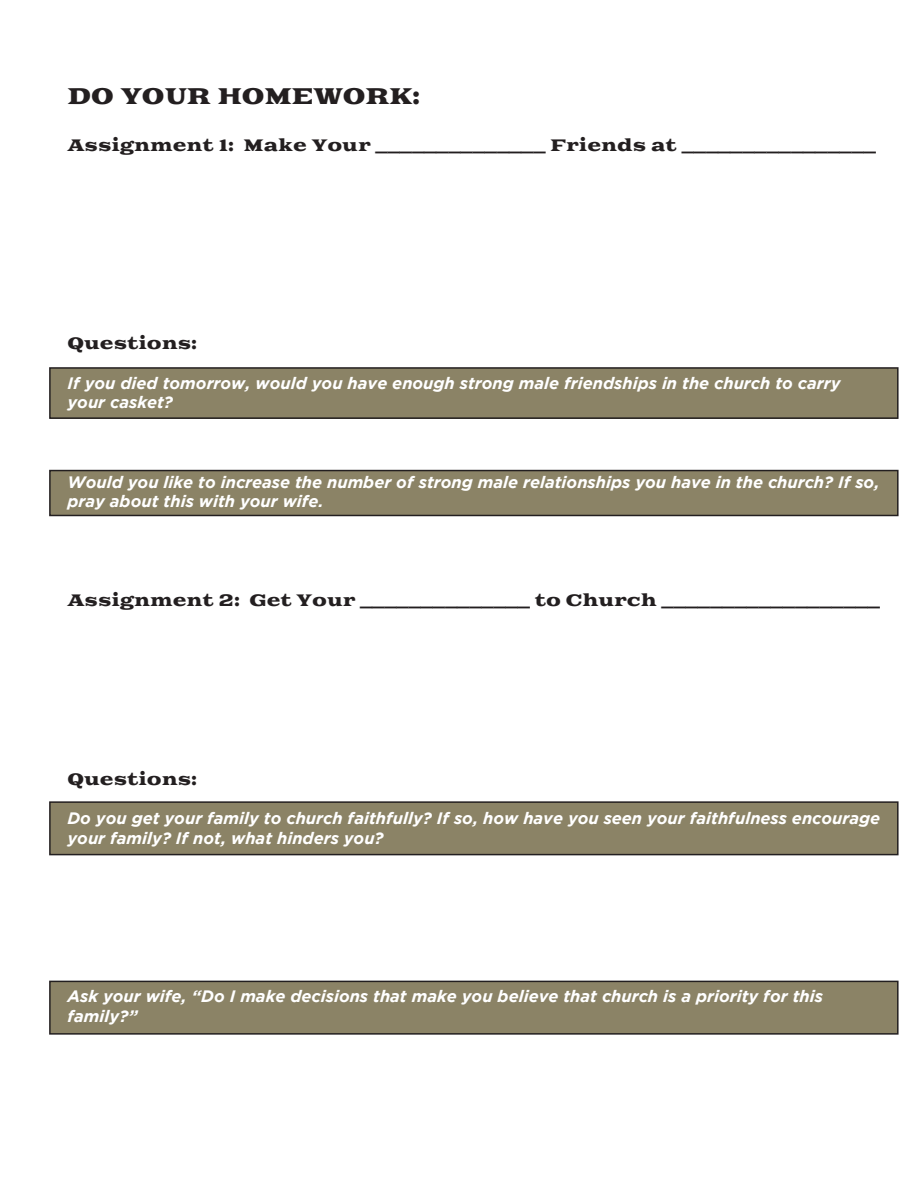
<style>
.page{position:relative;width:918px;height:1188px;background:#fff}
.page>*{position:absolute;margin:0;border:0;box-sizing:border-box;transform-origin:0 0}
.t1{font:22.5px "Goblin One";color:#231f20}
.t2{font:italic 700 16.5px/19.8px "Gotham";color:#fff}
.t3{font:16.5px "Goblin One";color:#231f20}
</style>
<div class="page">
<div style="left:50px;top:368px;width:848px;height:50px;background:#8b8366"></div>
<div style="left:49px;top:367px;width:850px;height:52px;border:2px solid #231f20"></div>
<div style="left:50px;top:471px;width:848px;height:44px;background:#8b8366"></div>
<div style="left:49px;top:470px;width:850px;height:46px;border:2px solid #231f20"></div>
<div style="left:50px;top:981px;width:848px;height:53px;background:#8b8366"></div>
<div style="left:49px;top:981px;width:850px;height:54px;border:2px solid #231f20"></div>
<div style="left:50px;top:802px;width:848px;height:53px;background:#8b8366"></div>
<div style="left:49px;top:801px;width:850px;height:54px;border:2px solid #231f20"></div>
<p class="t1" style="left:68px;top:83px;width:354px">DO YOUR HOMEWORK:</p>
<p class="t3" style="left:68px;top:136px;width:810px">Assignment 1: Make Your ______________ Friends at ________________</p>
<p class="t3" style="left:68px;top:334px;width:131px">Questions:</p>
<p class="t2" style="left:68px;top:373px;width:774px">If you died tomorrow, would you have enough strong male friendships in the church to carry your casket?</p>
<p class="t2" style="left:68px;top:472px;width:814px">Would you like to increase the number of strong male relationships you have in the church? If so, pray about this with your wife.</p>
<p class="t3" style="left:68px;top:591px;width:814px">Assignment 2: Get Your ______________ to Church __________________</p>
<p class="t3" style="left:68px;top:769px;width:131px">Questions:</p>
<p class="t2" style="left:68px;top:808px;width:814px">Do you get your family to church faithfully? If so, how have you seen your faithfulness encourage your family? If not, what hinders you?</p>
<p class="t2" style="left:68px;top:987px;width:757px">Ask your wife, “Do I make decisions that make you believe that church is a priority for this family?”</p>
</div>
